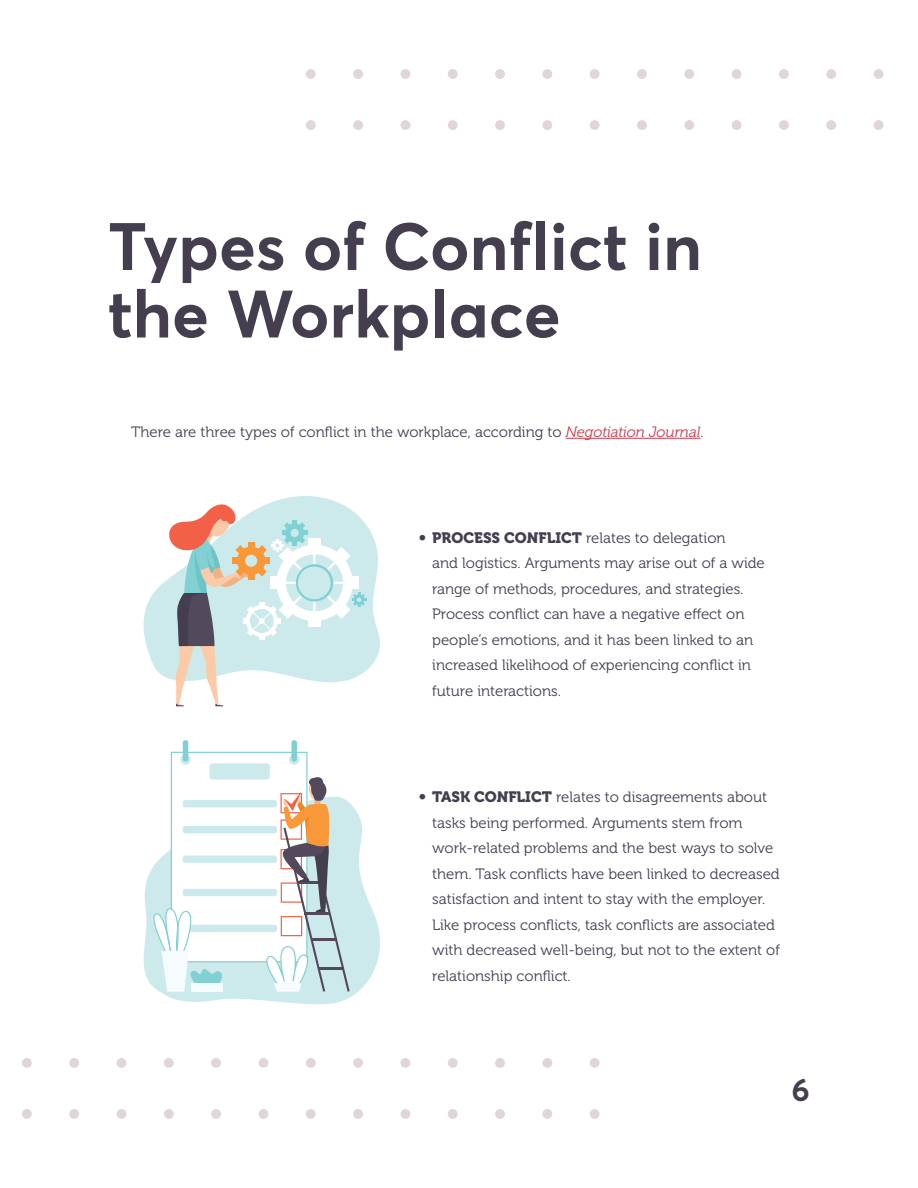
<style>
.page{position:relative;width:918px;height:1188px;background:#fff}
.page>*{position:absolute;margin:0;border:0;box-sizing:border-box;transform-origin:0 0}
.t1{font:700 66px/67.5px "Averta";color:#443e4f}
.t2{font:700 31.5px "Averta";color:#443e4f}
.Body_Copy{font:15px/25.5px "Museo 300";color:#443e4f}
.s1{font-style:italic;color:#cc394d}
.s2{font-family:"Museo 900"}
</style>
<div class="page">
<div style="left:259px;top:1058px;width:9px;height:10px;background:#e0d6d9;border-radius:50%"></div>
<div style="left:259px;top:1109px;width:9px;height:10px;background:#e0d6d9;border-radius:50%"></div>
<div style="left:69px;top:1058px;width:10px;height:10px;background:#e0d6d9;border-radius:50%"></div>
<div style="left:69px;top:1109px;width:10px;height:10px;background:#e0d6d9;border-radius:50%"></div>
<div style="left:448px;top:1058px;width:10px;height:10px;background:#e0d6d9;border-radius:50%"></div>
<div style="left:448px;top:1109px;width:10px;height:10px;background:#e0d6d9;border-radius:50%"></div>
<div style="left:353px;top:1058px;width:10px;height:10px;background:#e0d6d9;border-radius:50%"></div>
<div style="left:353px;top:1109px;width:10px;height:10px;background:#e0d6d9;border-radius:50%"></div>
<div style="left:164px;top:1058px;width:10px;height:10px;background:#e0d6d9;border-radius:50%"></div>
<div style="left:164px;top:1109px;width:10px;height:10px;background:#e0d6d9;border-radius:50%"></div>
<div style="left:542px;top:1058px;width:10px;height:10px;background:#e0d6d9;border-radius:50%"></div>
<div style="left:542px;top:1109px;width:10px;height:10px;background:#e0d6d9;border-radius:50%"></div>
<div style="left:306px;top:1058px;width:10px;height:10px;background:#e0d6d9;border-radius:50%"></div>
<div style="left:306px;top:1109px;width:10px;height:10px;background:#e0d6d9;border-radius:50%"></div>
<div style="left:117px;top:1058px;width:9px;height:10px;background:#e0d6d9;border-radius:50%"></div>
<div style="left:117px;top:1109px;width:9px;height:10px;background:#e0d6d9;border-radius:50%"></div>
<div style="left:495px;top:1058px;width:10px;height:10px;background:#e0d6d9;border-radius:50%"></div>
<div style="left:495px;top:1109px;width:10px;height:10px;background:#e0d6d9;border-radius:50%"></div>
<div style="left:22px;top:1058px;width:10px;height:10px;background:#e0d6d9;border-radius:50%"></div>
<div style="left:22px;top:1109px;width:10px;height:10px;background:#e0d6d9;border-radius:50%"></div>
<div style="left:400px;top:1058px;width:10px;height:10px;background:#e0d6d9;border-radius:50%"></div>
<div style="left:400px;top:1109px;width:10px;height:10px;background:#e0d6d9;border-radius:50%"></div>
<div style="left:211px;top:1058px;width:10px;height:10px;background:#e0d6d9;border-radius:50%"></div>
<div style="left:211px;top:1109px;width:10px;height:10px;background:#e0d6d9;border-radius:50%"></div>
<div style="left:590px;top:1058px;width:10px;height:10px;background:#e0d6d9;border-radius:50%"></div>
<div style="left:590px;top:1109px;width:10px;height:10px;background:#e0d6d9;border-radius:50%"></div>
<div style="left:448px;top:69px;width:10px;height:10px;background:#e0d6d9;border-radius:50%"></div>
<div style="left:448px;top:120px;width:10px;height:10px;background:#e0d6d9;border-radius:50%"></div>
<div style="left:353px;top:69px;width:10px;height:10px;background:#e0d6d9;border-radius:50%"></div>
<div style="left:353px;top:120px;width:10px;height:10px;background:#e0d6d9;border-radius:50%"></div>
<div style="left:542px;top:69px;width:10px;height:10px;background:#e0d6d9;border-radius:50%"></div>
<div style="left:542px;top:120px;width:10px;height:10px;background:#e0d6d9;border-radius:50%"></div>
<div style="left:306px;top:69px;width:10px;height:10px;background:#e0d6d9;border-radius:50%"></div>
<div style="left:306px;top:120px;width:10px;height:10px;background:#e0d6d9;border-radius:50%"></div>
<div style="left:495px;top:69px;width:10px;height:10px;background:#e0d6d9;border-radius:50%"></div>
<div style="left:495px;top:120px;width:10px;height:10px;background:#e0d6d9;border-radius:50%"></div>
<div style="left:400px;top:69px;width:10px;height:10px;background:#e0d6d9;border-radius:50%"></div>
<div style="left:400px;top:120px;width:10px;height:10px;background:#e0d6d9;border-radius:50%"></div>
<div style="left:590px;top:69px;width:10px;height:10px;background:#e0d6d9;border-radius:50%"></div>
<div style="left:590px;top:120px;width:10px;height:10px;background:#e0d6d9;border-radius:50%"></div>
<div style="left:637px;top:69px;width:10px;height:10px;background:#e0d6d9;border-radius:50%"></div>
<div style="left:637px;top:120px;width:10px;height:10px;background:#e0d6d9;border-radius:50%"></div>
<div style="left:826px;top:69px;width:10px;height:10px;background:#e0d6d9;border-radius:50%"></div>
<div style="left:826px;top:120px;width:10px;height:10px;background:#e0d6d9;border-radius:50%"></div>
<div style="left:732px;top:69px;width:10px;height:10px;background:#e0d6d9;border-radius:50%"></div>
<div style="left:732px;top:120px;width:10px;height:10px;background:#e0d6d9;border-radius:50%"></div>
<div style="left:684px;top:69px;width:10px;height:10px;background:#e0d6d9;border-radius:50%"></div>
<div style="left:684px;top:120px;width:10px;height:10px;background:#e0d6d9;border-radius:50%"></div>
<div style="left:874px;top:69px;width:9px;height:10px;background:#e0d6d9;border-radius:50%"></div>
<div style="left:874px;top:120px;width:9px;height:10px;background:#e0d6d9;border-radius:50%"></div>
<div style="left:779px;top:69px;width:10px;height:10px;background:#e0d6d9;border-radius:50%"></div>
<div style="left:779px;top:120px;width:10px;height:10px;background:#e0d6d9;border-radius:50%"></div>
<hr style="left:566px;top:438px;width:135px;height:1px;background:#cc394d">
<svg style="left:144px;top:496px;width:236px;height:182px"></svg>
<svg style="left:167px;top:504px;width:199px;height:202px"></svg>
<svg style="left:144px;top:804px;width:236px;height:200px;fill:#cceaeb"></svg>
<div style="left:183px;top:740px;width:5px;height:22px;background:#81d0d4;border-radius:3px"></div>
<div style="left:291px;top:740px;width:6px;height:22px;background:#81d0d4;border-radius:3px"></div>
<svg style="left:147px;top:752px;width:203px;height:240px"></svg>
<h1 class="t1" style="left:108px;top:212px;width:596px">Types of Conflict in the Workplace</h1>
<p class="Body_Copy" style="left:131px;top:419px;width:574px">There are three types of conflict in the workplace, according to <span class="s1">Negotiation Journal</span>.</p>
<p class="Body_Copy" style="left:432px;top:525px;width:334px;text-indent:-14px"><span class="s2">• PROCESS CONFLICT</span> relates to delegation<br>and logistics. Arguments may arise out of a wide range of methods, procedures, and strategies.<br>Process conflict can have a negative effect on people’s emotions, and it has been linked to an increased likelihood of experiencing conflict in future interactions.</p>
<p class="Body_Copy" style="left:432px;top:785px;width:349px;text-indent:-14px"><span class="s2">• TASK CONFLICT</span> relates to disagreements about tasks being performed. Arguments stem from work-related problems and the best ways to solve them. Task conflicts have been linked to decreased satisfaction and intent to stay with the employer.<br>Like process conflicts, task conflicts are associated with decreased well-being, but not to the extent of relationship conflict.</p>
<h2 class="t2" style="left:792px;top:1070px;width:20px">6</h2>
</div>
